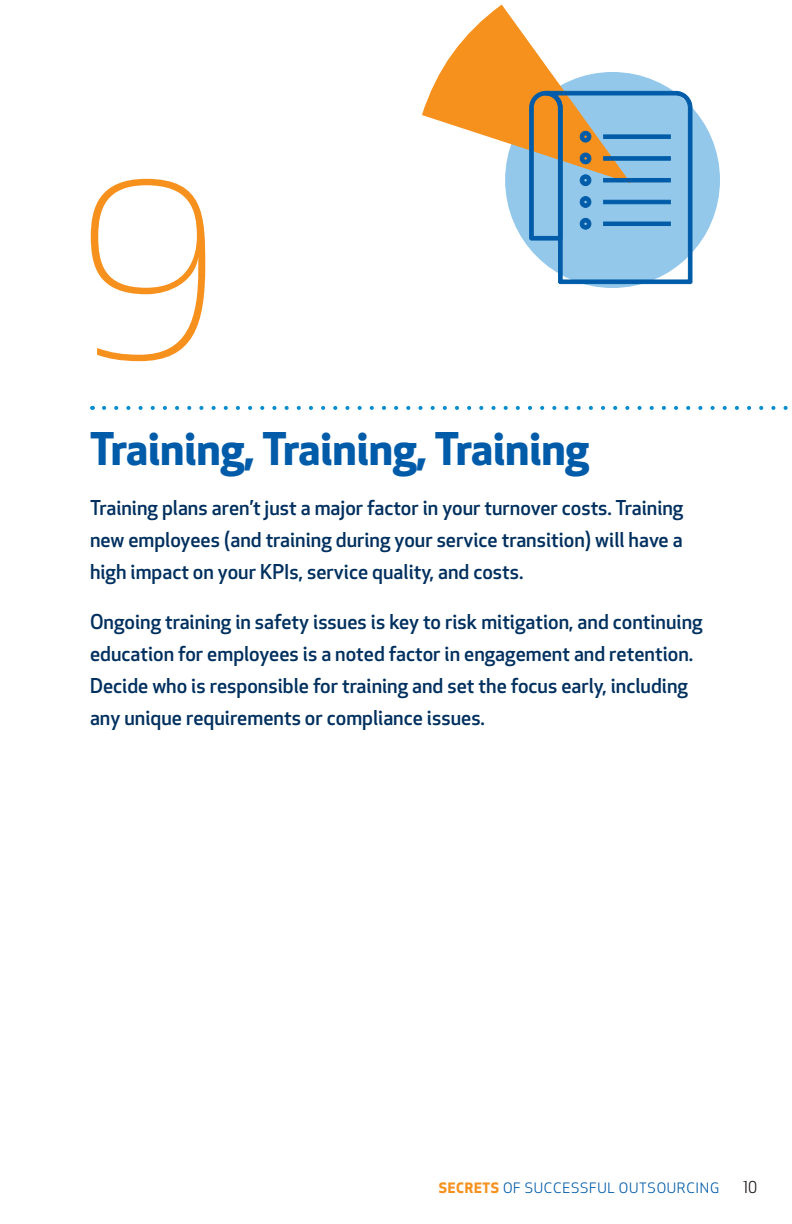
<style>
.page{position:relative;width:792px;height:1224px;background:#fff}
.page>*{position:absolute;margin:0;border:0;box-sizing:border-box;transform-origin:0 0}
.t1{font:300 240px "Apex New";color:#f7911e}
.t2{font:700 44px "Apex New";color:#005ba8}
.t3{font:500 20px/32px "Apex New";color:#00305f;text-align:justify}
.t4{font:16px "Apex New";color:#231f20}
.t5{font:14px "Apex New";letter-spacing:.05em;color:#005ba8}
.s1{font-weight:700;color:#f7911e}
</style>
<div class="page">
<svg style="left:104px;top:406px;width:684px;height:4px"></svg>
<div style="left:505px;top:72px;width:215px;height:216px;background:#93c8eb;border-radius:50%"></div>
<svg style="left:422px;top:5px;width:271px;height:280px"></svg>
<svg style="left:603px;top:134px;width:68px;height:5px"></svg>
<svg style="left:603px;top:156px;width:68px;height:5px"></svg>
<hr style="left:603px;top:178px;width:68px;height:4px;background:#005ca8">
<hr style="left:603px;top:200px;width:68px;height:4px;background:#0660aa">
<hr style="left:603px;top:222px;width:68px;height:4px;background:#005ca8">
<h1 class="t1" style="left:80px;top:125px;width:140px">9</h1>
<h2 class="t2" style="left:90px;top:417px;width:501px">Training, Training, Training</h2>
<p class="t3" style="left:90px;top:491px;width:595px">Training plans aren’t just a major factor in your turnover costs. Training new employees (and training during your service transition) will have a high impact on your KPIs, service quality, and costs.</p>
<p class="t3" style="left:90px;top:605px;width:614px;text-align:left">Ongoing training in safety issues is key to risk mitigation, and continuing education for employees is a noted factor in engagement and retention.<br>Decide who is responsible for training and set the focus early, including any unique requirements or compliance issues.</p>
<p class="t5" style="left:439px;top:1179px;width:282px"><span class="s1">SECRETS</span> OF SUCCESSFUL OUTSOURCING</p>
<p class="t4" style="left:743px;top:1177px;width:16px">10</p>
</div>
